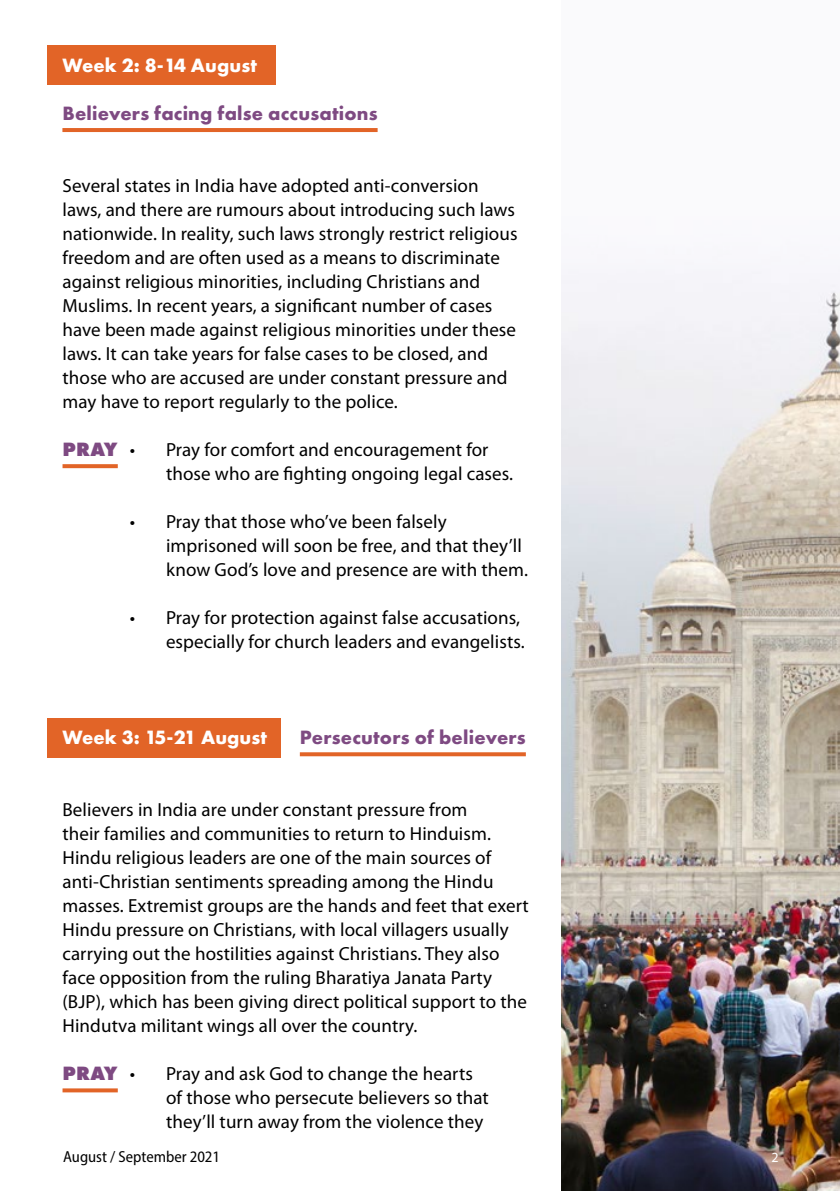
<style>
.page{position:relative;width:840px;height:1191px;background:#fff}
.page>*{position:absolute;margin:0;border:0;box-sizing:border-box;transform-origin:0 0}
.t1{font:700 20px "Futura PT";letter-spacing:.01em;color:#7e4a82}
.t2{font:700 20px "Futura PT";letter-spacing:.005em;color:#fff}
.t3{font:800 20px "Futura PT";letter-spacing:.01em;color:#7e4a82}
.t4{font:19px/24px "Myriad Pro";letter-spacing:.005em;color:#000}
.t5{font:semi-condensed 16px "Myriad Pro";color:#000}
.t6{font:14px "Myriad Pro";color:#fff}
</style>
<div class="page">
<div style="left:47px;top:45px;width:228px;height:40px;background:#e26427"></div>
<div style="left:47px;top:718px;width:233px;height:40px;background:#e26427"></div>
<hr style="left:62px;top:128px;width:315px;height:4px;background:#e26427">
<svg style="left:62px;top:464px;width:56px;height:4px"></svg>
<svg style="left:300px;top:752px;width:225px;height:4px"></svg>
<svg style="left:62px;top:1088px;width:56px;height:4px"></svg>
<div style="left:561px;top:0;width:278px;height:1191px;background:#fafafc"></div>
<img style="left:561px;top:292px;width:278px;height:899px">
<p class="t2" style="left:62px;top:52px;width:196px">Week 2: 8-14 August</p>
<p class="t1" style="left:62px;top:100px;width:316px">Believers facing false accusations</p>
<p class="t4" style="left:62px;top:173px;width:456px">Several states in India have adopted anti-conversion laws, and there are rumours about introducing such laws nationwide. In reality, such laws strongly restrict religious freedom and are often used as a means to discriminate against religious minorities, including Christians and Muslims. In recent years, a significant number of cases have been made against religious minorities under these laws. It can take years for false cases to be closed, and those who are accused are under constant pressure and may have to report regularly to the police.</p>
<p class="t3" style="left:62px;top:437px;width:57px">PRAY</p>
<p class="t4" style="left:166px;top:437px;width:348px;text-indent:-36px">• Pray for comfort and encouragement for those who are fighting ongoing legal cases.</p>
<p class="t4" style="left:166px;top:509px;width:363px;text-indent:-36px">• Pray that those who’ve been falsely imprisoned will soon be free, and that they’ll know God’s love and presence are with them.</p>
<p class="t4" style="left:130px;top:605px;width:396px;text-align:right">• Pray for protection against false accusations, especially for church leaders and evangelists.</p>
<p class="t2" style="left:62px;top:724px;width:206px">Week 3: 15-21 August</p>
<p class="t1" style="left:300px;top:724px;width:227px">Persecutors of believers</p>
<p class="t4" style="left:62px;top:797px;width:467px">Believers in India are under constant pressure from<br>their families and communities to return to Hinduism.<br>Hindu religious leaders are one of the main sources of anti-Christian sentiments spreading among the Hindu masses. Extremist groups are the hands and feet that exert Hindu pressure on Christians, with local villagers usually carrying out the hostilities against Christians. They also face opposition from the ruling Bharatiya Janata Party (BJP), which has been giving direct political support to the Hindutva militant wings all over the country.</p>
<p class="t3" style="left:62px;top:1061px;width:57px">PRAY</p>
<p class="t4" style="left:166px;top:1061px;width:324px;text-indent:-36px">• Pray and ask God to change the hearts of those who persecute believers so that they’ll turn away from the violence they</p>
<p class="t5" style="left:63px;top:1147px;width:158px">August / September 2021</p>
<p class="t6" style="left:771px;top:1148px;width:9px">2</p>
</div>
